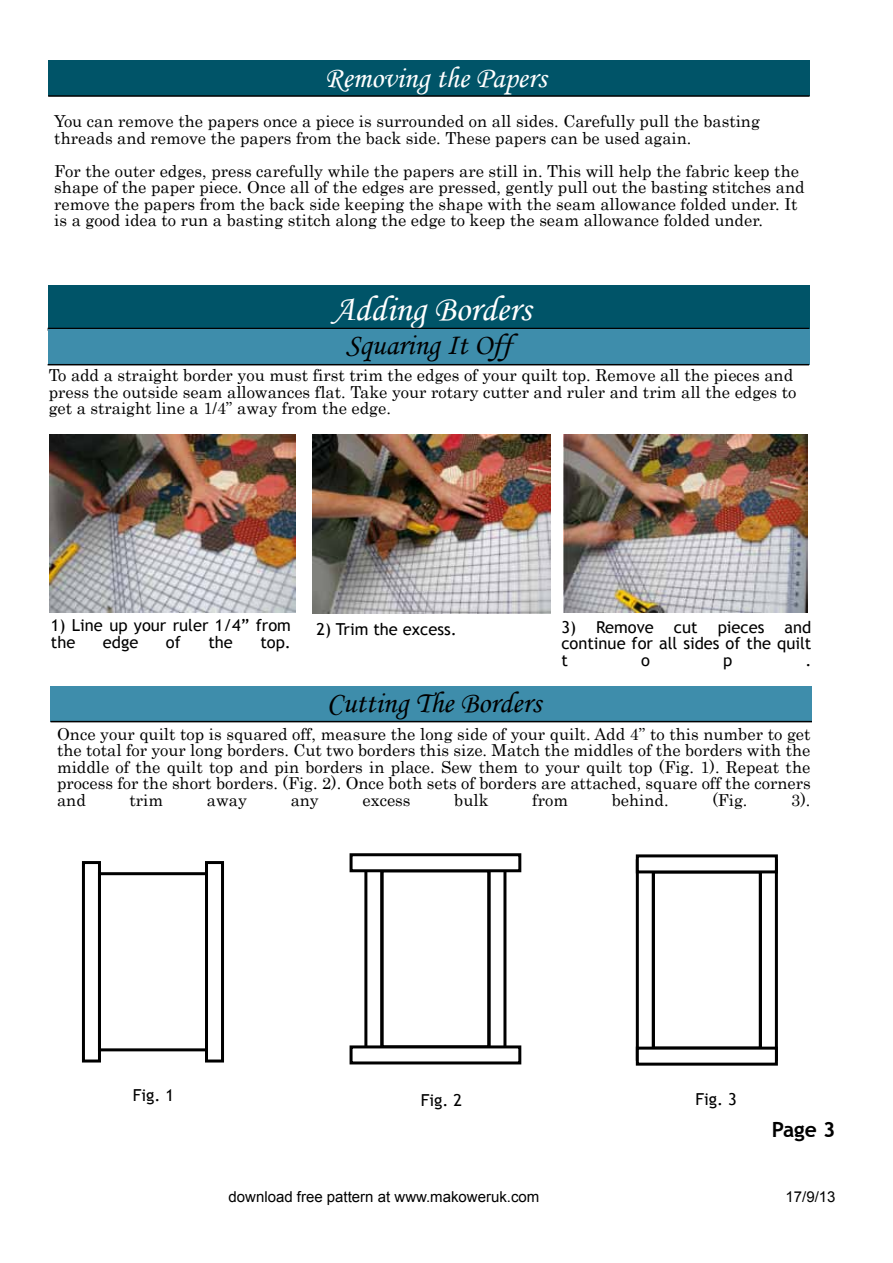
<style>
.page{position:relative;width:893px;height:1263px;background:#fff}
.page>*{position:absolute;margin:0;border:0;box-sizing:border-box;transform-origin:0 0}
.t1{font:36px "Monotype Corsiva";color:#fff}
.t2{font:30px "Monotype Corsiva";color:#000}
.t3{font:30px "Monotype Corsiva";color:#fff}
.t4{font:700 21px "Trebuchet MS";color:#000}
.t5{font:16.5px/16.5px "Century";color:#000}
.t6{font:16.5px/16.5px "Trebuchet MS";color:#000;text-align:justify}
.t7{font:15px "Arial";color:#000}
</style>
<div class="page">
<div style="left:98px;top:872px;width:110px;height:179px;border:3px solid #000"></div>
<div style="left:82px;top:861px;width:19px;height:201px;border:3px solid #000"></div>
<div style="left:205px;top:861px;width:19px;height:201px;border:3px solid #000"></div>
<div style="left:51px;top:686px;width:761px;height:36px;background:#3e8dab"></div>
<hr style="left:51px;top:721px;width:761px;height:1px;background:#000">
<div style="left:364px;top:858px;width:19px;height:201px;border:3px solid #000"></div>
<div style="left:487px;top:858px;width:19px;height:201px;border:3px solid #000"></div>
<div style="left:351px;top:1047px;width:169px;height:16px;background:#fff"></div>
<div style="left:350px;top:1045px;width:171px;height:19px;border:3px solid #000"></div>
<div style="left:351px;top:855px;width:169px;height:16px;background:#fff"></div>
<div style="left:350px;top:853px;width:171px;height:19px;border:3px solid #000"></div>
<div style="left:636px;top:859px;width:19px;height:202px;border:3px solid #000"></div>
<div style="left:759px;top:859px;width:19px;height:202px;border:3px solid #000"></div>
<div style="left:637px;top:1048px;width:139px;height:16px;background:#fff"></div>
<div style="left:636px;top:1046px;width:142px;height:20px;border:3px solid #000"></div>
<div style="left:637px;top:856px;width:139px;height:16px;background:#fff"></div>
<div style="left:636px;top:854px;width:142px;height:19px;border:3px solid #000"></div>
<div style="left:48px;top:285px;width:761px;height:44px;background:#005468"></div>
<hr style="left:48px;top:328px;width:761px;height:3px;background:#000">
<img style="left:563px;top:435px;width:245px;height:178px">
<img style="left:50px;top:435px;width:246px;height:178px">
<img style="left:313px;top:435px;width:237px;height:178px">
<div style="left:48px;top:329px;width:761px;height:36px;background:#3e8dab"></div>
<hr style="left:48px;top:364px;width:761px;height:1px;background:#000">
<div style="left:48px;top:61px;width:762px;height:35px;background:#005468"></div>
<hr style="left:48px;top:95px;width:762px;height:2px;background:#000">
<h2 class="t3" style="left:324px;top:59px;width:224px">Removing the Papers</h2>
<p class="t5" style="left:54px;top:112px;width:707px">You can remove the papers once a piece is surrounded on all sides. Carefully pull the basting threads and remove the papers from the back side. These papers can be used again.</p>
<p class="t5" style="left:54px;top:161px;width:752px">For the outer edges, press carefully while the papers are still in. This will help the fabric keep the shape of the paper piece. Once all of the edges are pressed, gently pull out the basting stitches and remove the papers from the back side keeping the shape with the seam allowance folded under. It is a good idea to run a basting stitch along the edge to keep the seam allowance folded under.</p>
<h1 class="t1" style="left:332px;top:287px;width:200px">Adding Borders</h1>
<p class="t5" style="left:49px;top:366px;width:749px">To add a straight border you must first trim the edges of your quilt top. Remove all the pieces and press the outside seam allowances flat. Take your rotary cutter and ruler and trim all the edges to get a straight line a 1/4” away from the edge.</p>
<h2 class="t2" style="left:346px;top:327px;width:167px">Squaring It Off</h2>
<p class="t6" style="left:51px;top:617px;width:242px">1) Line up your ruler 1/4” from the</p>
<p class="t6" style="left:103px;top:634px;width:37px">edge</p>
<p class="t6" style="left:166px;top:634px;width:16px">of</p>
<p class="t6" style="left:208px;top:634px;width:26px">the</p>
<p class="t6" style="left:260px;top:634px;width:32px">top.</p>
<p class="t6" style="left:316px;top:621px;width:142px">2) Trim the excess.</p>
<p class="t6" style="left:561px;top:619px;width:252px">3) Remove cut pieces and continue for all sides of the quilt t</p>
<p class="t6" style="left:641px;top:652px;width:10px">o</p>
<p class="t6" style="left:723px;top:652px;width:11px">p</p>
<p class="t6" style="left:805px;top:652px;width:8px">.</p>
<h2 class="t2" style="left:327px;top:685px;width:216px">Cutting The Borders</h2>
<p class="t5" style="left:57px;top:724px;width:755px;text-align:justify">Once your quilt top is squared off, measure the long side of your quilt. Add 4” to this number to get the total for your long borders. Cut two borders this size. Match the middles of the borders with the middle of the quilt top and pin borders in place. Sew them to your quilt top (Fig. 1). Repeat the process for the short borders. (Fig. 2). Once both sets of borders are attached, square off the corners and</p>
<p class="t5" style="left:130px;top:790px;width:35px">trim</p>
<p class="t5" style="left:207px;top:790px;width:42px">away</p>
<p class="t5" style="left:291px;top:790px;width:30px">any</p>
<p class="t5" style="left:363px;top:790px;width:49px">excess</p>
<p class="t5" style="left:454px;top:790px;width:36px">bulk</p>
<p class="t5" style="left:532px;top:790px;width:37px">from</p>
<p class="t5" style="left:612px;top:790px;width:58px">behind.</p>
<p class="t5" style="left:712px;top:790px;width:37px">(Fig.</p>
<p class="t5" style="left:791px;top:790px;width:21px">3).</p>
<p class="t6" style="left:133px;top:1087px;width:43px">Fig. 1</p>
<p class="t6" style="left:421px;top:1092px;width:43px">Fig. 2</p>
<p class="t6" style="left:695px;top:1091px;width:43px">Fig. 3</p>
<p class="t4" style="left:772px;top:1116px;width:65px">Page 3</p>
<p class="t7" style="left:229px;top:1186px;width:312px">download free pattern at www.makoweruk.com</p>
<p class="t7" style="left:785px;top:1186px;width:52px">17/9/13</p>
</div>
